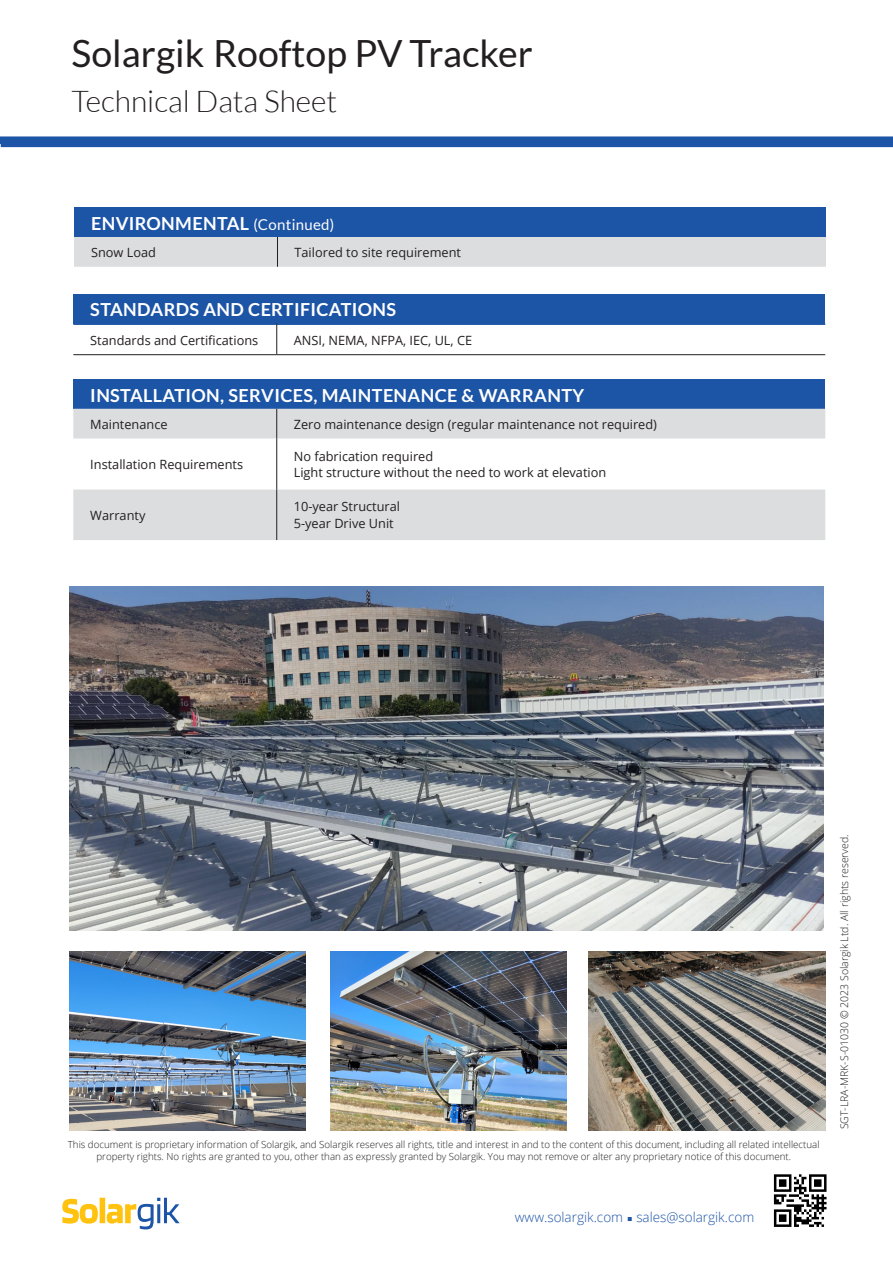
<style>
.page{position:relative;width:893px;height:1263px;background:#fff}
.page>*{position:absolute;margin:0;border:0;box-sizing:border-box;transform-origin:0 0}
.t1{font:37.5px "Lato";color:#231f20}
.t2{font:300 30px "Lato";color:#231f20}
.t3{font:700 18px "Lato";letter-spacing:.02em;color:#fff}
.t4{font:300 13.5px "Open Sans";color:#1c54a6}
.Text_for_Tables_2{font:12.75px "Open Sans";color:#231f20}
.t5{font:300 10.5px "Open Sans";color:#231f20}
.t6{font:300 9.75px/12px "Open Sans";color:#231f20;text-align:center}
.s1{font-weight:400;font-size:15px}
</style>
<div class="page">
<div style="left:74px;top:207px;width:752px;height:30px;background:#1c54a6"></div>
<div style="left:74px;top:237px;width:752px;height:30px;background:#dcdddf"></div>
<hr style="left:277px;top:237px;width:1px;height:30px;background:#231f20">
<div style="left:73px;top:294px;width:752px;height:30px;background:#1c54a6"></div>
<hr style="left:73px;top:323px;width:204px;height:2px;background:#1c54a6">
<hr style="left:277px;top:323px;width:548px;height:2px;background:#1c54a6">
<hr style="left:73px;top:354px;width:204px;height:1px;background:#231f20">
<hr style="left:276px;top:323px;width:1px;height:32px;background:#231f20">
<hr style="left:277px;top:354px;width:548px;height:1px;background:#231f20">
<div style="left:73px;top:379px;width:752px;height:30px;background:#1c54a6"></div>
<svg style="left:73px;top:409px;width:752px;height:131px;fill:#dcdddf"></svg>
<hr style="left:276px;top:489px;width:1px;height:51px;background:#231f20">
<hr style="left:276px;top:438px;width:1px;height:51px;background:#231f20">
<svg style="left:276px;top:409px;width:1px;height:29px"></svg>
<img style="left:330px;top:952px;width:236px;height:178px">
<img style="left:589px;top:952px;width:236px;height:178px">
<img style="left:70px;top:952px;width:236px;height:178px">
<img style="left:70px;top:587px;width:753px;height:344px">
<div style="left:0;top:136px;width:893px;height:8px;background:#1c54a6"></div>
<svg style="left:62px;top:1198px;width:118px;height:31px"></svg>
<div style="left:771px;top:1172px;width:58px;height:57px;background:linear-gradient(to bottom,#f8f8f8,#f8f8f8)"></div>
<svg style="left:774px;top:1174px;width:52px;height:53px"></svg>
<div style="left:1px;top:140px;width:892px;height:7px;background:#1d54a7"></div>
<p class="t1" style="left:72px;top:33px;width:463px">Solargik Rooftop PV Tracker</p>
<p class="t2" style="left:72px;top:85px;width:267px">Technical Data Sheet</p>
<p class="t3" style="left:91px;top:213px;width:245px">ENVIRONMENTAL <span class="s1">(Continued)</span></p>
<p class="Text_for_Tables_2" style="left:91px;top:243px;width:66px">Snow Load</p>
<p class="Text_for_Tables_2" style="left:294px;top:243px;width:168px">Tailored to site requirement</p>
<p class="t3" style="left:90px;top:299px;width:307px">STANDARDS AND CERTIFICATIONS</p>
<p class="Text_for_Tables_2" style="left:90px;top:331px;width:169px">Standards and Certifications</p>
<p class="Text_for_Tables_2" style="left:294px;top:331px;width:180px">ANSI, NEMA, NFPA, IEC, UL, CE</p>
<p class="t3" style="left:90px;top:385px;width:495px">INSTALLATION, SERVICES, MAINTENANCE &amp; WARRANTY</p>
<p class="Text_for_Tables_2" style="left:90px;top:415px;width:79px">Maintenance</p>
<p class="Text_for_Tables_2" style="left:294px;top:415px;width:365px">Zero maintenance design (regular maintenance not required)</p>
<p class="Text_for_Tables_2" style="left:90px;top:455px;width:154px">Installation Requirements</p>
<p class="Text_for_Tables_2" style="left:294px;top:447px;width:141px">No fabrication required</p>
<p class="Text_for_Tables_2" style="left:294px;top:464px;width:314px">Light structure without the need to work at elevation</p>
<p class="Text_for_Tables_2" style="left:90px;top:506px;width:57px">Warranty</p>
<p class="Text_for_Tables_2" style="left:294px;top:498px;width:108px">10-year Structural</p>
<p class="Text_for_Tables_2" style="left:294px;top:515px;width:101px">5-year Drive Unit</p>
<p class="t6" style="left:68px;top:1138px;width:753px">This document is proprietary information of Solargik, and Solargik reserves all rights, title and interest in and to the content of this document, including all related intellectual property rights. No rights are granted to you, other than as expressly granted by Solargik. You may not remove or alter any proprietary notice of this document.</p>
<p class="t4" style="left:515px;top:1208px;width:241px">www.solargik.com ▪ sales@solargik.com</p>
<p class="t5" style="left:837px;top:1129px;width:297px;rotate:-90deg">SGT-LRA-MRK-S-01030 © 2023 Solargik Ltd. All rights reserved.</p>
</div>
